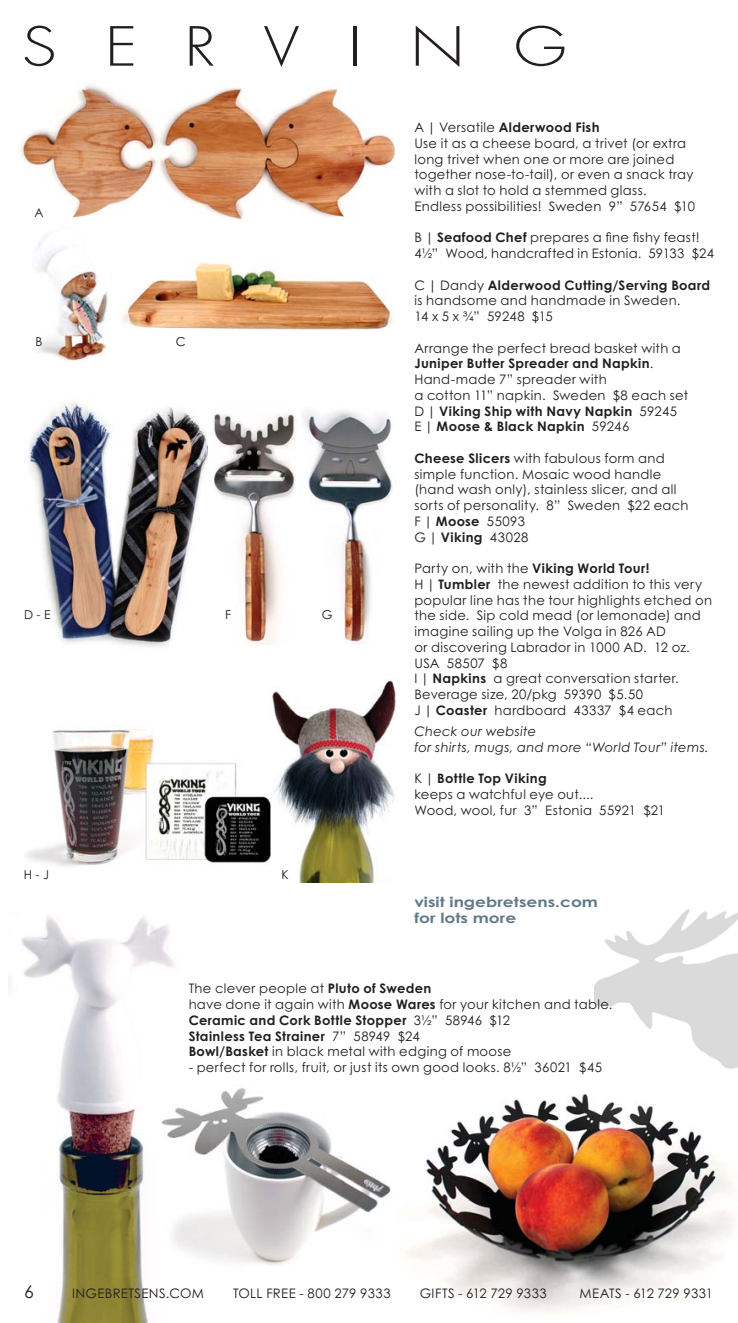
<style>
.page{position:relative;width:738px;height:1323px;background:#fff}
.page>*{position:absolute;margin:0;border:0;box-sizing:border-box;transform-origin:0 0}
.t1{font:300 52.5px "Futura";letter-spacing:.755em;color:#231f20;scale:1.22 1}
.t2{font:17.5px "Century Gothic";color:#231f20}
.t3{font:700 14px/16.8px "Century Gothic";color:#617a89;scale:1.22 1}
.t4{font:13.12px/15.8px "Century Gothic";letter-spacing:.025em;color:#231f20}
.t5{font:italic 13.12px/15.8px "Century Gothic";letter-spacing:.02em;color:#231f20}
.t6{font:12.25px "Century Gothic";color:#231f20}
.s1{font-weight:700}
</style>
<div class="page">
<img style="left:594px;top:910px;width:143px;height:159px">
<img style="left:18px;top:84px;width:378px;height:136px">
<img style="left:122px;top:262px;width:273px;height:68px">
<img style="left:29px;top:401px;width:179px;height:246px">
<img style="left:405px;top:1093px;width:330px;height:219px">
<img style="left:9px;top:916px;width:166px;height:407px">
<img style="left:157px;top:1085px;width:234px;height:187px">
<img style="left:212px;top:411px;width:181px;height:234px">
<img style="left:25px;top:729px;width:245px;height:137px">
<img style="left:272px;top:679px;width:124px;height:203px">
<img style="left:37px;top:237px;width:71px;height:124px">
<p class="t1" style="left:22px;top:17px;width:448px">SERVING</p>
<p class="t6" style="left:35px;top:208px;width:11px">A</p>
<p class="t6" style="left:36px;top:337px;width:9px">B</p>
<p class="t6" style="left:176px;top:337px;width:11px">C</p>
<p class="t6" style="left:24px;top:610px;width:28px">D - E</p>
<p class="t6" style="left:225px;top:610px;width:7px">F</p>
<p class="t6" style="left:321px;top:610px;width:12px">G</p>
<p class="t6" style="left:24px;top:870px;width:27px">H - J</p>
<p class="t6" style="left:281px;top:870px;width:9px">K</p>
<p class="t4" style="left:414px;top:121px;width:282px">A | Versatile <span class="s1">Alderwood Fish<br></span>Use it as a cheese board, a trivet (or extra long trivet when one or more are joined together nose-to-tail), or even a snack tray with a slot to hold a stemmed glass.<br>Endless possibilities! Sweden 9” 57654 $10</p>
<p class="t4" style="left:414px;top:231px;width:301px">B | <span class="s1">Seafood Chef</span> prepares a fine fishy feast!<br>4½” Wood, handcrafted in Estonia. 59133 $24</p>
<p class="t4" style="left:414px;top:278px;width:297px">C | Dandy <span class="s1">Alderwood Cutting/Serving Board </span>is handsome and handmade in Sweden.<br>14 x 5 x ¾” 59248 $15</p>
<p class="t4" style="left:414px;top:341px;width:275px">Arrange the perfect bread basket with a <span class="s1">Juniper Butter Spreader and Napkin</span>.<br>Hand-made 7” spreader with<br>a cotton 11” napkin. Sweden $8 each set D | <span class="s1">Viking Ship with Navy Napkin</span> 59245<br>E | <span class="s1">Moose &amp; Black Napkin</span> 59246</p>
<p class="t4" style="left:414px;top:451px;width:275px"><span class="s1">Cheese Slicers</span> with fabulous form and simple function. Mosaic wood handle (hand wash only), stainless slicer, and all sorts of personality. 8” Sweden $22 each<br>F | <span class="s1">Moose</span> 55093<br>G | <span class="s1">Viking</span> 43028</p>
<p class="t4" style="left:414px;top:562px;width:299px">Party on, with the <span class="s1">Viking World Tour!<br></span>H | <span class="s1">Tumbler</span> the newest addition to this very popular line has the tour highlights etched on the side. Sip cold mead (or lemonade) and imagine sailing up the Volga in 826 AD<br>or discovering Labrador in 1000 AD. 12 oz.<br>USA 58507 $8<br>I | <span class="s1">Napkins</span> a great conversation starter.<br>Beverage size, 20/pkg 59390 $5.50<br>J | <span class="s1">Coaster</span> hardboard 43337 $4 each</p>
<p class="t5" style="left:414px;top:723px;width:296px">Check our website<br>for shirts, mugs, and more “World Tour” items.</p>
<p class="t4" style="left:414px;top:772px;width:252px">K | <span class="s1">Bottle Top Viking<br></span>keeps a watchful eye out....<br>Wood, wool, fur 3” Estonia 55921 $21</p>
<p class="t3" style="left:414px;top:894px;width:152px">visit ingebretsens.com for lots more</p>
<p class="t4" style="left:188px;top:982px;width:425px">The clever people at <span class="s1">Pluto of Sweden<br></span>have done it again with <span class="s1">Moose Wares</span> for your kitchen and table.<br><span class="s1">Ceramic and Cork Bottle Stopper</span> 3½” 58946 $12<br><span class="s1">Stainless Tea Strainer</span> 7” 58949 $24<br><span class="s1">Bowl/Basket</span> in black metal with edging of moose</p>
<p class="t4" style="left:188px;top:1061px;width:415px">- perfect for rolls, fruit, or just its own good looks. 8½” 36021 $45</p>
<p class="t2" style="left:24px;top:1285px;width:11px">6</p>
<p class="t4" style="left:72px;top:1286px;width:133px">INGEBRETSENS.COM</p>
<p class="t4" style="left:233px;top:1286px;width:159px">TOLL FREE - 800 279 9333</p>
<p class="t4" style="left:419px;top:1286px;width:128px">GIFTS - 612 729 9333</p>
<p class="t4" style="left:579px;top:1286px;width:135px">MEATS - 612 729 9331</p>
</div>
